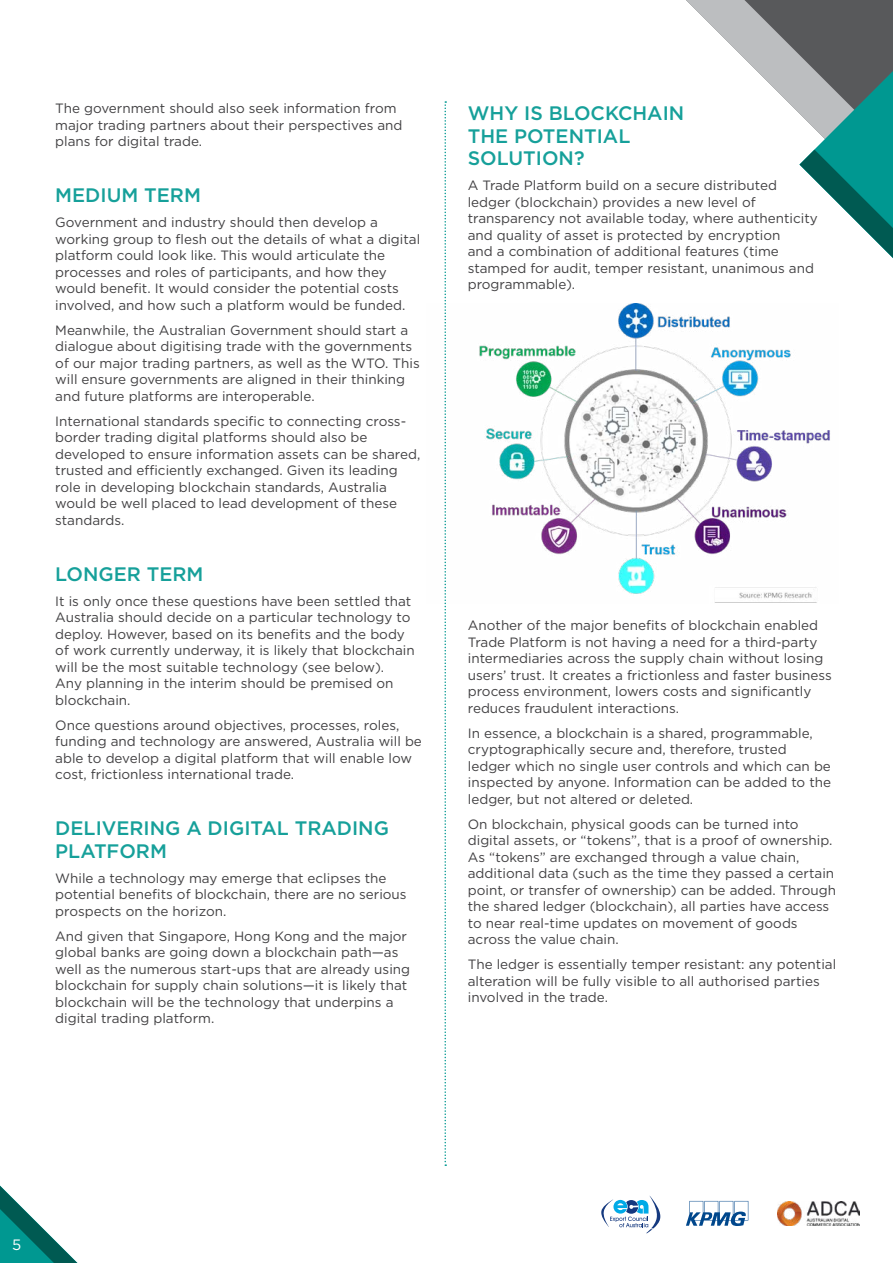
<style>
.page{position:relative;width:893px;height:1263px;background:#fff}
.page>*{position:absolute;margin:0;border:0;box-sizing:border-box;transform-origin:0 0}
.t1{font:500 19.5px/22.5px "Gotham";color:#16a09a}
.t2{font:15px "Gotham";color:#fff}
.t3{font:13.5px/16.5px "Gotham";color:#414042}
</style>
<div class="page">
<svg style="left:630px;top:0;width:263px;height:304px"></svg>
<svg style="left:601px;top:1196px;width:59px;height:37px"></svg>
<svg style="left:686px;top:1201px;width:62px;height:25px"></svg>
<img style="left:777px;top:1201px;width:83px;height:24px">
<svg style="left:799px;top:34px;width:94px;height:270px"></svg>
<svg style="left:444px;top:101px;width:2px;height:1065px"></svg>
<svg style="left:0;top:1185px;width:78px;height:78px"></svg>
<img style="left:444px;top:304px;width:386px;height:300px">
<p class="t3" style="left:55px;top:100px;width:349px">The government should also seek information from major trading partners about their perspectives and plans for digital trade.</p>
<h1 class="t1" style="left:55px;top:184px;width:147px">MEDIUM TERM</h1>
<p class="t3" style="left:55px;top:214px;width:366px">Government and industry should then develop a working group to flesh out the details of what a digital platform could look like. This would articulate the processes and roles of participants, and how they would benefit. It would consider the potential costs involved, and how such a platform would be funded.</p>
<p class="t3" style="left:55px;top:322px;width:366px">Meanwhile, the Australian Government should start a dialogue about digitising trade with the governments of our major trading partners, as well as the WTO. This will ensure governments are aligned in their thinking and future platforms are interoperable.</p>
<p class="t3" style="left:55px;top:413px;width:367px">International standards specific to connecting cross&shy;border trading digital platforms should also be developed to ensure information assets can be shared, trusted and efficiently exchanged. Given its leading role in developing blockchain standards, Australia would be well placed to lead development of these standards.</p>
<h1 class="t1" style="left:55px;top:562px;width:150px">LONGER TERM</h1>
<p class="t3" style="left:55px;top:593px;width:361px">It is only once these questions have been settled that Australia should decide on a particular technology to deploy. However, based on its benefits and the body of work currently underway, it is likely that blockchain will be the most suitable technology (see below).<br>Any planning in the interim should be premised on blockchain.</p>
<p class="t3" style="left:55px;top:717px;width:368px">Once questions around objectives, processes, roles, funding and technology are answered, Australia will be able to develop a digital platform that will enable low cost, frictionless international trade.</p>
<h1 class="t1" style="left:55px;top:817px;width:335px">DELIVERING A DIGITAL TRADING<br>PLATFORM</h1>
<p class="t3" style="left:55px;top:870px;width:353px">While a technology may emerge that eclipses the potential benefits of blockchain, there are no serious prospects on the horizon.</p>
<p class="t3" style="left:55px;top:928px;width:356px">And given that Singapore, Hong Kong and the major global banks are going down a blockchain path—as well as the numerous start-ups that are already using blockchain for supply chain solutions—it is likely that blockchain will be the technology that underpins a digital trading platform.</p>
<h1 class="t1" style="left:468px;top:102px;width:218px">WHY IS BLOCKCHAIN<br>THE POTENTIAL<br>SOLUTION?</h1>
<p class="t3" style="left:468px;top:177px;width:352px">A Trade Platform build on a secure distributed ledger (blockchain) provides a new level of transparency not available today, where authenticity and quality of asset is protected by encryption<br>and a combination of additional features (time stamped for audit, temper resistant, unanimous and programmable).</p>
<p class="t3" style="left:468px;top:617px;width:366px">Another of the major benefits of blockchain enabled Trade Platform is not having a need for a third-party intermediaries across the supply chain without losing users’ trust. It creates a frictionless and faster business process environment, lowers costs and significantly reduces fraudulent interactions.</p>
<p class="t3" style="left:468px;top:724px;width:365px">In essence, a blockchain is a shared, programmable, cryptographically secure and, therefore, trusted ledger which no single user controls and which can be inspected by anyone. Information can be added to the ledger, but not altered or deleted.</p>
<p class="t3" style="left:468px;top:815px;width:370px">On blockchain, physical goods can be turned into digital assets, or “tokens”, that is a proof of ownership.<br>As “tokens” are exchanged through a value chain, additional data (such as the time they passed a certain point, or transfer of ownership) can be added. Through the shared ledger (blockchain), all parties have access to near real-time updates on movement of goods across the value chain.</p>
<p class="t3" style="left:468px;top:956px;width:370px">The ledger is essentially temper resistant: any potential alteration will be fully visible to all authorised parties involved in the trade.</p>
<p class="t2" style="left:12px;top:1237px;width:11px">5</p>
</div>
